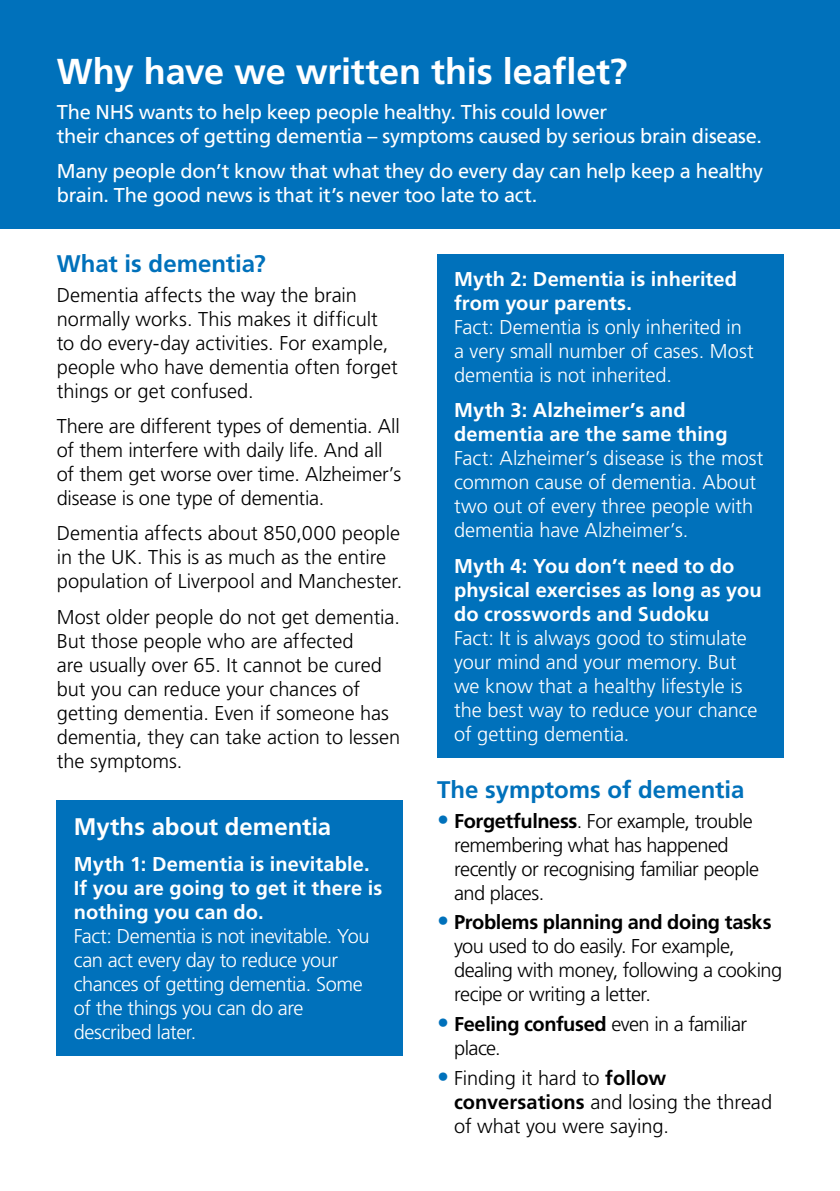
<style>
.page{position:relative;width:840px;height:1191px;background:#fff}
.page>*{position:absolute;margin:0;border:0;box-sizing:border-box;transform-origin:0 0}
.head1{font:700 36px "Frutiger LT Pro";letter-spacing:-.005em;color:#fff}
.t1{font:700 24px "Frutiger LT Pro";color:#0071bb}
.t2{font:700 24px "Frutiger LT Pro";color:#fff}
.body_copy{font:300 20px/24px "Frutiger LT Pro";letter-spacing:-.005em;color:#000}
.t3{font:300 20px/24px "Frutiger LT Pro";letter-spacing:-.005em;color:#fff}
.copy_in_box{font:20px/24px "Frutiger LT Pro";letter-spacing:-.015em;color:#fff}
.body_copy-2{font:300 20px/24px "Frutiger LT Pro";letter-spacing:-.025em;color:#000}
.s1{font-weight:700}
.s2{font-weight:700;font-size:24px;color:#0071bb}
</style>
<div class="page">
<div style="left:0;top:0;width:839px;height:228px;background:#0071bb"></div>
<div style="left:57px;top:800px;width:346px;height:255px;background:#0071bb"></div>
<div style="left:437px;top:254px;width:345px;height:504px;background:#0071bb"></div>
<p class="head1" style="left:57px;top:50px;width:572px">Why have we written this leaflet?</p>
<p class="copy_in_box" style="left:57px;top:100px;width:706px">The NHS wants to help keep people healthy. This could lower<br>their chances of getting dementia – symptoms caused by serious brain disease.</p>
<p class="copy_in_box" style="left:57px;top:160px;width:707px">Many people don’t know that what they do every day can help keep a healthy brain. The good news is that it’s never too late to act.</p>
<h1 class="t1" style="left:57px;top:249px;width:210px">What is dementia?</h1>
<p class="body_copy" style="left:57px;top:283px;width:342px">Dementia affects the way the brain normally works. This makes it difficult to do every-day activities. For example, people who have dementia often forget things or get confused.</p>
<p class="body_copy" style="left:57px;top:414px;width:346px">There are different types of dementia. All of them interfere with daily life. And all of them get worse over time. Alzheimer’s disease is one type of dementia.</p>
<p class="body_copy" style="left:57px;top:521px;width:347px">Dementia affects about 850,000 people in the UK. This is as much as the entire population of Liverpool and Manchester.</p>
<p class="body_copy" style="left:57px;top:605px;width:345px">Most older people do not get dementia.<br>But those people who are affected<br>are usually over 65. It cannot be cured but you can reduce your chances of getting dementia. Even if someone has dementia, they can take action to lessen the symptoms.</p>
<p class="t2" style="left:74px;top:812px;width:259px">Myths about dementia</p>
<p class="t3" style="left:74px;top:851px;width:310px"><span class="s1">Myth 1: Dementia is inevitable.<br>If you are going to get it there is nothing you can do.<br></span>Fact: Dementia is not inevitable. You can act every day to reduce your chances of getting dementia. Some of the things you can do are described later.</p>
<p class="t3" style="left:454px;top:267px;width:301px"><span class="s1">Myth 2: Dementia is inherited from your parents.<br></span>Fact: Dementia is only inherited in a very small number of cases. Most dementia is not inherited.</p>
<p class="t3" style="left:454px;top:398px;width:311px"><span class="s1">Myth 3: Alzheimer’s and dementia are the same thing<br></span>Fact: Alzheimer’s disease is the most common cause of dementia. About two out of every three people with dementia have Alzheimer’s.</p>
<p class="t3" style="left:454px;top:554px;width:309px"><span class="s1">Myth 4: You don’t need to do physical exercises as long as you do crosswords and Sudoku<br></span>Fact: It is always good to stimulate your mind and your memory. But we know that a healthy lifestyle is the best way to reduce your chance of getting dementia.</p>
<h1 class="t1" style="left:437px;top:775px;width:309px">The symptoms of dementia</h1>
<p class="body_copy-2" style="left:454px;top:809px;width:306px;text-indent:-17px"><span class="s2">•</span> <span class="s1">Forgetfulness</span>. For example, trouble remembering what has happened recently or recognising familiar people and places.</p>
<p class="body_copy-2" style="left:454px;top:910px;width:329px;text-indent:-17px"><span class="s2">•</span> <span class="s1">Problems planning and doing tasks </span>you used to do easily. For example, dealing with money, following a cooking recipe or writing a letter.</p>
<p class="body_copy" style="left:454px;top:1012px;width:294px;text-indent:-17px"><span class="s2">•</span> <span class="s1">Feeling confused</span> even in a familiar place.</p>
<p class="body_copy" style="left:454px;top:1066px;width:319px;text-indent:-17px"><span class="s2">•</span> Finding it hard to <span class="s1">follow conversations</span> and losing the thread of what you were saying.</p>
</div>
